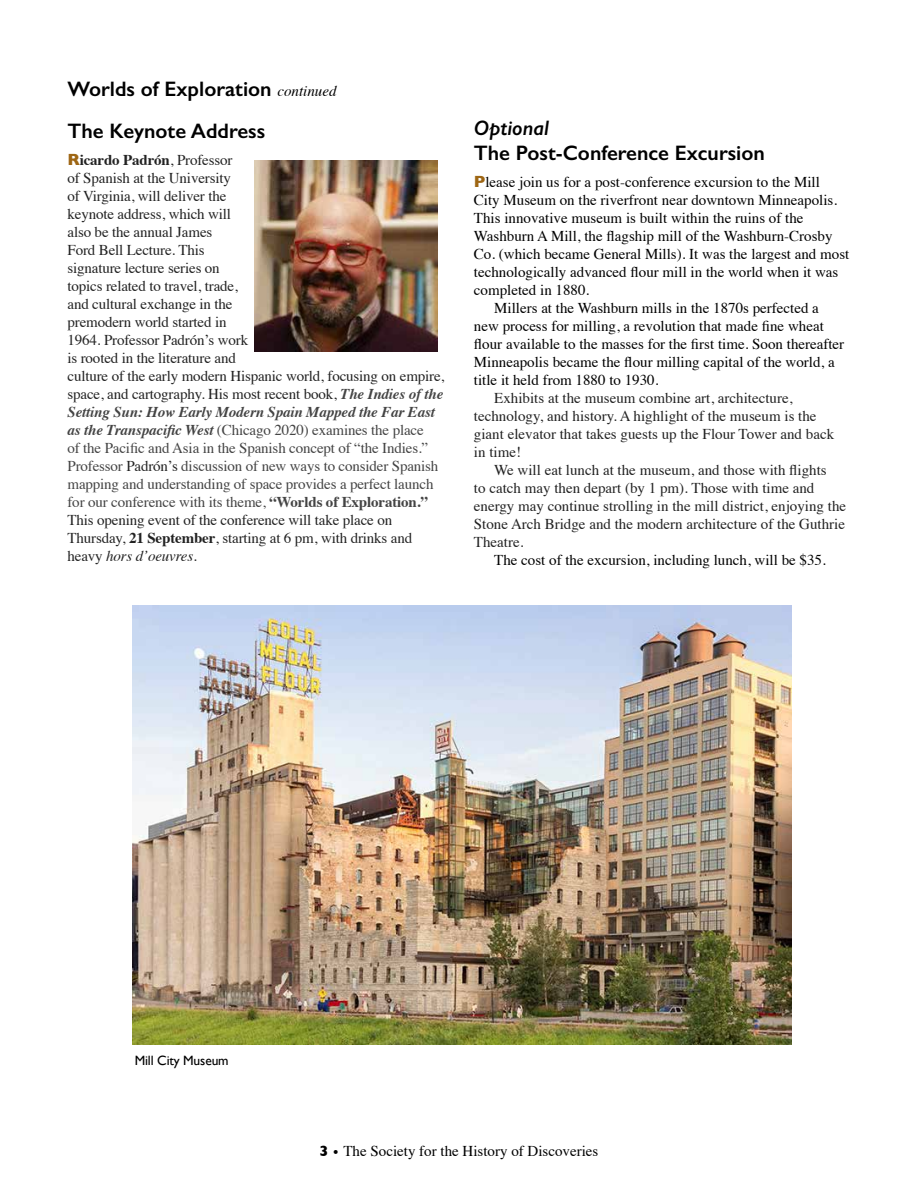
<style>
.page{position:relative;width:918px;height:1188px;background:#fff}
.page>*{position:absolute;margin:0;border:0;box-sizing:border-box;transform-origin:0 0}
.t1{font:600 21px "Gill Sans";color:#000}
.t2{font:italic 600 21px "Gill Sans";color:#000}
.t3{font:15px/18px "Times";letter-spacing:-.01em;color:#222}
.t4{font:15px "Times";color:#000}
.t5{font:13.5px "Gill Sans";letter-spacing:-.01em;color:#000}
.s1{font-family:"Times";font-weight:400;font-style:italic;font-size:15px}
.s2{font-family:"Gill Sans";font-weight:700;font-size:16.5px;color:#9e6614}
.s3{font-weight:700}
.s4{font-weight:700;font-style:italic;color:#444}
.s5{color:#444}
.s6{font-weight:700;color:#444}
.s7{font-style:italic}
.s8{font-family:"Gill Sans";font-weight:700}
.s9{font-family:"Gill Sans";font-weight:700;font-size:12px}
</style>
<div class="page">
<img style="left:255px;top:160px;width:183px;height:192px">
<img style="left:133px;top:606px;width:658px;height:438px">
<h1 class="t1" style="left:68px;top:76px;width:271px">Worlds of Exploration <span class="s1">continued</span></h1>
<h1 class="t1" style="left:68px;top:119px;width:199px">The Keynote Address</h1>
<p class="t3" style="left:67px;top:150px;width:378px"><span class="s2">R</span><span class="s3">icardo Padrón</span>, Professor<br>of Spanish at the University<br>of Virginia, will deliver the<br>keynote address, which will<br>also be the annual James<br>Ford Bell Lecture. This<br>signature lecture series on<br>topics related to travel, trade,<br>and cultural exchange in the<br>premodern world started in<br>1964. Professor Padrón’s work<br>is rooted in the literature and<br>culture of the early modern Hispanic world, focusing on empire, space, and cartography. His most recent book, <span class="s4">The Indies of the Setting Sun: How Early Modern Spain Mapped the Far East as the Transpacific West</span> <span class="s5">(Chicago 2020) examines the place<br>of the Pacific and Asia in the Spanish concept of “the Indies.” Professor</span> Padrón’s <span class="s5">discussion of new ways to consider Spanish mapping and understanding of space provides a perfect launch for our conference with its theme,</span> <span class="s6">“Worlds of Exploration.” </span>This opening event of the conference will take place on Thursday, <span class="s3">21 September</span>, starting at 6 pm, with drinks and heavy <span class="s7">hors d’oeuvres</span>.</p>
<h1 class="t2" style="left:474px;top:115px;width:76px">Optional</h1>
<h1 class="t1" style="left:474px;top:141px;width:292px">The Post-Conference Excursion</h1>
<p class="t4" style="left:474px;top:168px;width:348px"><span class="s2">P</span>lease join us for a post-conference excursion to the Mill</p>
<p class="t4" style="left:474px;top:186px;width:365px">City Museum on the riverfront near downtown Minneapolis.</p>
<p class="t4" style="left:474px;top:204px;width:331px">This innovative museum is built within the ruins of the</p>
<p class="t4" style="left:474px;top:222px;width:360px">Washburn A Mill, the flagship mill of the Washburn-Crosby</p>
<p class="t4" style="left:474px;top:240px;width:377px">Co. (which became General Mills). It was the largest and most</p>
<p class="t4" style="left:474px;top:258px;width:366px">technologically advanced flour mill in the world when it was</p>
<p class="t4" style="left:474px;top:276px;width:117px">completed in 1880.</p>
<p class="t4" style="left:494px;top:294px;width:326px">Millers at the Washburn mills in the 1870s perfected a</p>
<p class="t4" style="left:474px;top:312px;width:351px">new process for milling, a revolution that made fine wheat</p>
<p class="t4" style="left:474px;top:330px;width:372px">flour available to the masses for the first time. Soon thereafter</p>
<p class="t4" style="left:474px;top:348px;width:362px">Minneapolis became the flour milling capital of the world, a</p>
<p class="t4" style="left:474px;top:366px;width:186px">title it held from 1880 to 1930.</p>
<p class="t3" style="left:474px;top:388px;width:362px;text-indent:20px">Exhibits at the museum combine art, architecture, technology, and history. A highlight of the museum is the giant elevator that takes guests up the Flour Tower and back in time!</p>
<p class="t3" style="left:474px;top:460px;width:374px;text-indent:20px">We will eat lunch at the museum, and those with flights<br>to catch may then depart (by 1 pm). Those with time and energy may continue strolling in the mill district, enjoying the Stone Arch Bridge and the modern architecture of the Guthrie Theatre.</p>
<p class="t4" style="left:494px;top:546px;width:333px">The cost of the excursion, including lunch, will be $35.</p>
<p class="t5" style="left:135px;top:1053px;width:95px">Mill City Museum</p>
<p class="t4" style="left:320px;top:1137px;width:280px"><span class="s8">3</span> <span class="s9">•</span> The Society for the History of Discoveries</p>
</div>
